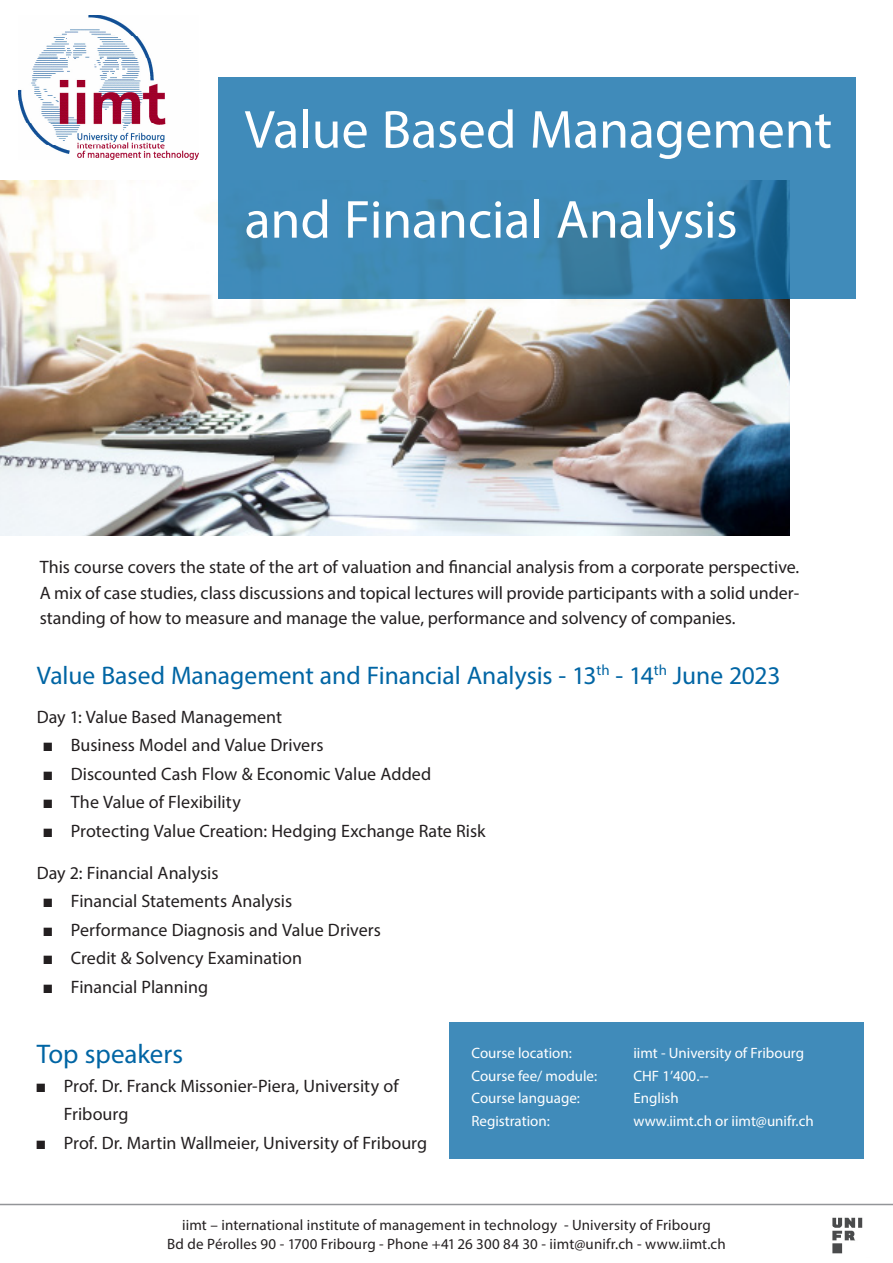
<style>
.page{position:relative;width:893px;height:1263px;background:#fff}
.page>*{position:absolute;margin:0;border:0;box-sizing:border-box;transform-origin:0 0}
.Headline{font:54px/90px "Myriad Pro";letter-spacing:-.005em;color:#fff}
.t1{font:27px "Myriad Pro";color:#0065a4}
.Zwischentitel{font:25.5px "Myriad Pro";color:#0065a4}
.Zwischentitel-2{font:18px/25.5px "Myriad Pro";color:#231f20}
.Lauftext{font:15px "Myriad Pro";letter-spacing:.01em;color:#231f20}
.t2{font:15px "Myriad Pro";color:#fff}
.s1{font-family:"Arial Narrow"}
</style>
<div class="page">
<img style="left:0;top:181px;width:789px;height:355px">
<img style="left:18px;top:15px;width:181px;height:144px">
<hr style="left:0;top:1204px;width:893px;height:1px;background:#939598">
<img style="left:832px;top:1217px;width:31px;height:37px">
<svg style="left:218px;top:77px;width:638px;height:222px;background:#3d87b5"></svg>
<div style="left:449px;top:1023px;width:414px;height:136px;background:#408bba"></div>
<p class="Headline" style="left:245px;top:84px;width:589px">Value Based Management and Financial Analysis</p>
<p class="Zwischentitel-2" style="left:40px;top:554px;width:761px;text-align:justify">This course covers the state of the art of valuation and financial analysis from a corporate perspective.<br>A mix of case studies, class discussions and topical lectures will provide participants with a solid under&shy;standing of how to measure and manage the value, performance and solvency of companies.</p>
<p class="Zwischentitel" style="left:37px;top:659px;width:745px">Value Based Management and Financial Analysis - 13<sup>th</sup> - 14<sup>th</sup> June 2023</p>
<p class="Zwischentitel-2" style="left:37px;top:703px;width:247px">Day 1: Value Based Management</p>
<p class="Zwischentitel-2" style="left:44px;top:732px;width:281px"><span class="s1">■</span> Business Model and Value Drivers</p>
<p class="Zwischentitel-2" style="left:44px;top:760px;width:389px"><span class="s1">■</span> Discounted Cash Flow &amp; Economic Value Added</p>
<p class="Zwischentitel-2" style="left:44px;top:789px;width:199px"><span class="s1">■</span> The Value of Flexibility</p>
<p class="Zwischentitel-2" style="left:44px;top:817px;width:443px"><span class="s1">■</span> Protecting Value Creation: Hedging Exchange Rate Risk</p>
<p class="Zwischentitel-2" style="left:37px;top:859px;width:183px">Day 2: Financial Analysis</p>
<p class="Zwischentitel-2" style="left:44px;top:888px;width:250px"><span class="s1">■</span> Financial Statements Analysis</p>
<p class="Zwischentitel-2" style="left:44px;top:916px;width:339px"><span class="s1">■</span> Performance Diagnosis and Value Drivers</p>
<p class="Zwischentitel-2" style="left:44px;top:945px;width:260px"><span class="s1">■</span> Credit &amp; Solvency Examination</p>
<p class="Zwischentitel-2" style="left:44px;top:973px;width:166px"><span class="s1">■</span> Financial Planning</p>
<p class="t1" style="left:37px;top:1037px;width:148px">Top speakers</p>
<p class="Zwischentitel-2" style="left:64px;top:1071px;width:336px;line-height:28.5px;text-indent:-27px"><span class="s1">■</span> Prof. Dr. Franck Missonier-Piera, University of<br>Fribourg</p>
<p class="Zwischentitel-2" style="left:37px;top:1130px;width:392px"><span class="s1">■</span> Prof. Dr. Martin Wallmeier, University of Fribourg</p>
<p class="t2" style="left:471px;top:1044px;width:102px">Course location:</p>
<p class="t2" style="left:633px;top:1044px;width:172px">iimt - University of Fribourg</p>
<p class="t2" style="left:471px;top:1066px;width:127px">Course fee/ module:</p>
<p class="t2" style="left:633px;top:1066px;width:77px">CHF 1’400.--</p>
<p class="t2" style="left:471px;top:1089px;width:110px">Course language:</p>
<p class="t2" style="left:633px;top:1089px;width:47px">English</p>
<p class="t2" style="left:471px;top:1111px;width:80px">Registration:</p>
<p class="t2" style="left:633px;top:1111px;width:182px">www.iimt.ch or iimt@unifr.ch</p>
<p class="Lauftext" style="left:182px;top:1215px;width:530px">iimt – international institute of management in technology - University of Fribourg</p>
<p class="Lauftext" style="left:167px;top:1235px;width:560px">Bd de Pérolles 90 - 1700 Fribourg - Phone +41 26 300 84 30 - iimt@unifr.ch - www.iimt.ch</p>
</div>
